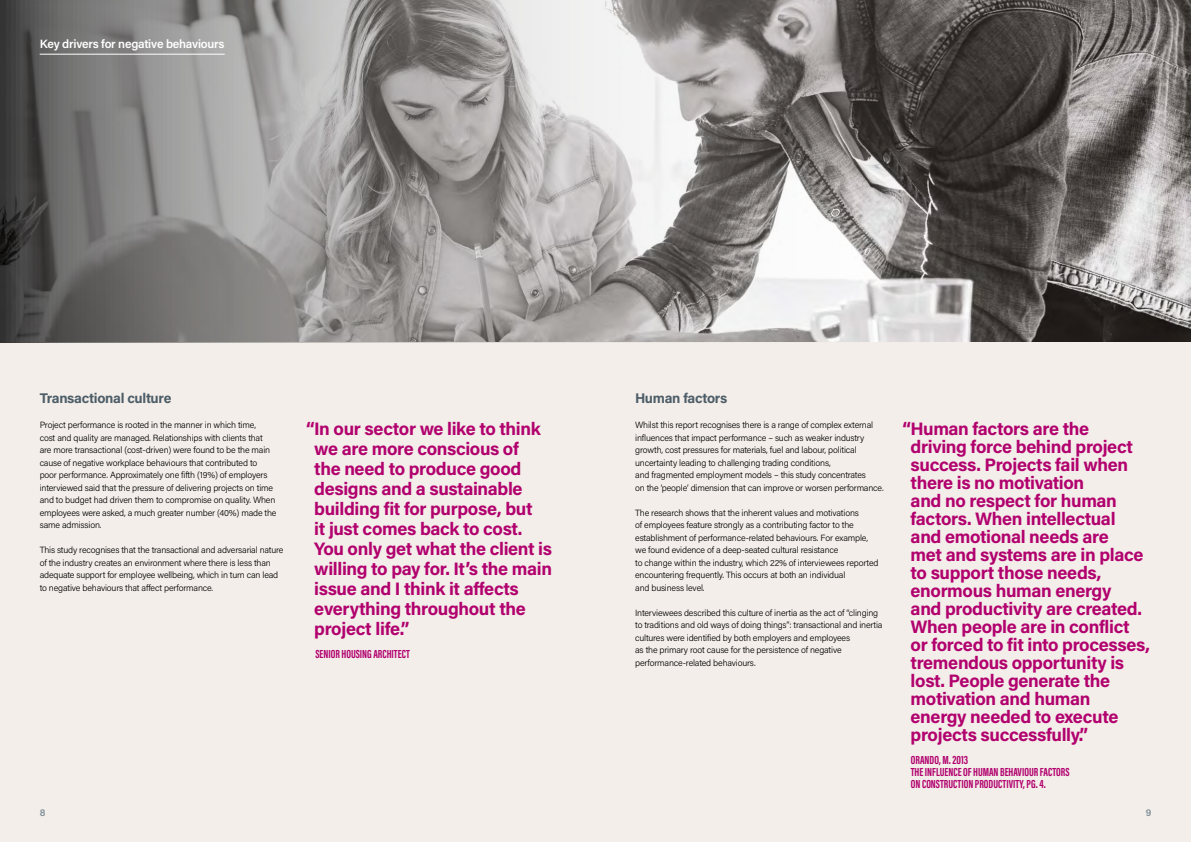
<style>
.page{position:relative;width:1191px;height:842px;background:#fff}
.page>*{position:absolute;margin:0;border:0;box-sizing:border-box;transform-origin:0 0}
.t1{font:700 18px/18px "Acumin Pro";letter-spacing:-.02em;color:#b1006e}
.t2{font:700 14px "Acumin Pro";letter-spacing:-.02em;color:#4d5d68}
.t3{font:700 12px/12px "Acumin Pro Extra Cond";color:#b1006e}
.t4{font:600 12px "Acumin Pro";letter-spacing:-.02em;color:#fff}
.t5{font:600 10px "Acumin Pro";color:#7f8e98}
.t6{font:300 9px/12.5px "Acumin Pro";letter-spacing:-.02em;color:#000}
</style>
<div class="page">
<div style="left:0;top:342px;width:1191px;height:500px;background:#f3eee9"></div>
<svg style="left:0;top:0;width:1191px;height:342px;background:#8d8b89"></svg>
<hr style="left:40px;top:54px;width:185px;height:1px;background:#fff">
<h3 class="t4" style="left:40px;top:35px;width:186px">Key drivers for negative behaviours</h3>
<h2 class="t2" style="left:40px;top:388px;width:133px">Transactional culture</h2>
<h2 class="t2" style="left:635px;top:388px;width:94px">Human factors</h2>
<p class="t6" style="left:40px;top:418px;width:238px">Project performance is rooted in the manner in which time,<br>cost and quality are managed. Relationships with clients that are more transactional (cost-driven) were found to be the main cause of negative workplace behaviours that contributed to poor performance. Approximately one fifth (19%) of employers interviewed said that the pressure of delivering projects on time and to budget had driven them to compromise on quality. When employees were asked, a much greater number (40%) made the same admission.</p>
<p class="t6" style="left:40px;top:543px;width:245px">This study recognises that the transactional and adversarial nature of the industry creates an environment where there is less than adequate support for employee wellbeing, which in turn can lead to negative behaviours that affect performance.</p>
<p class="t6" style="left:635px;top:418px;width:250px">Whilst this report recognises there is a range of complex external influences that impact performance – such as weaker industry growth, cost pressures for materials, fuel and labour, political uncertainty leading to challenging trading conditions,<br>and fragmented employment models – this study concentrates<br>on the ‘people’ dimension that can improve or worsen performance.</p>
<p class="t6" style="left:635px;top:506px;width:245px">The research shows that the inherent values and motivations<br>of employees feature strongly as a contributing factor to the establishment of performance-related behaviours. For example, we found evidence of a deep-seated cultural resistance<br>to change within the industry, which 22% of interviewees reported encountering frequently. This occurs at both an individual<br>and business level.</p>
<p class="t6" style="left:635px;top:606px;width:249px">Interviewees described this culture of inertia as the act of “clinging to traditions and old ways of doing things”: transactional and inertia cultures were identified by both employers and employees<br>as the primary root cause for the persistence of negative performance-related behaviours.</p>
<p class="t1" style="left:314px;top:417px;width:239px;line-height:20px;text-indent:-8px">“In our sector we like to think we are more conscious of<br>the need to produce good designs and a sustainable building fit for purpose, but<br>it just comes back to cost.<br>You only get what the client is willing to pay for. It’s the main issue and I think it affects everything throughout the project life.”</p>
<h3 class="t3" style="left:315px;top:648px;width:96px">SENIOR HOUSING ARCHITECT</h3>
<p class="t1" style="left:910px;top:418px;width:241px;text-indent:-8px">“Human factors are the<br>driving force behind project success. Projects fail when there is no motivation<br>and no respect for human factors. When intellectual and emotional needs are<br>met and systems are in place to support those needs, enormous human energy<br>and productivity are created.<br>When people are in conflict or forced to fit into processes, tremendous opportunity is lost. People generate the motivation and human energy needed to execute projects successfully.”</p>
<h3 class="t3" style="left:910px;top:754px;width:160px">ORANDO, M. 2013<br>THE INFLUENCE OF HUMAN BEHAVIOUR FACTORS<br>ON CONSTRUCTION PRODUCTIVITY, PG. 4.</h3>
<p class="t5" style="left:40px;top:806px;width:7px">8</p>
<p class="t5" style="left:1145px;top:806px;width:7px">9</p>
</div>
